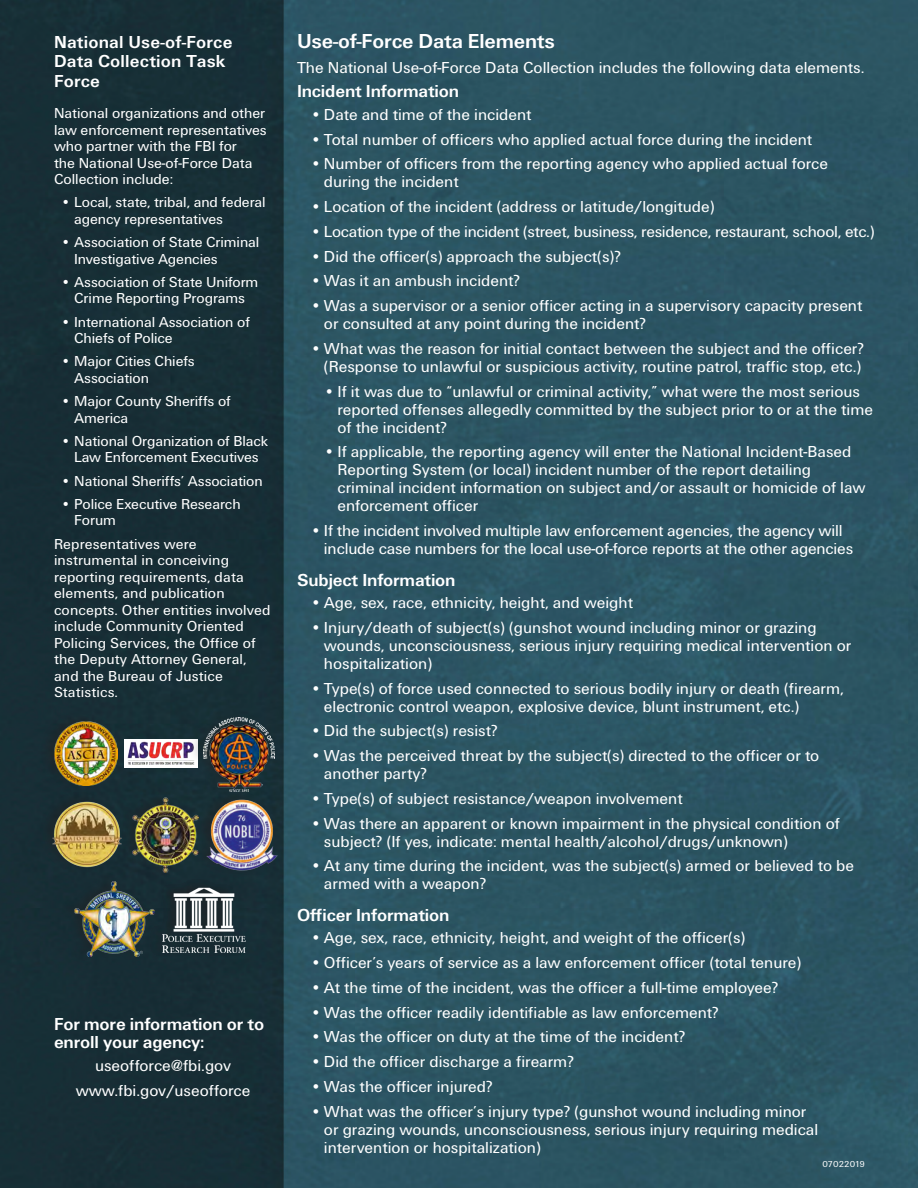
<style>
.page{position:relative;width:918px;height:1188px;background:#fff}
.page>*{position:absolute;margin:0;border:0;box-sizing:border-box;transform-origin:0 0}
.t1{font:700 21px "Unitus T";letter-spacing:-.01em;color:#fff}
.t2{font:700 18px/18px "Unitus T";letter-spacing:-.01em;color:#fff}
.t3{font:700 18px/19.5px "Unitus T";letter-spacing:.01em;color:#fff}
.t4{font:16.5px/18px "Unitus T";color:#fff}
.t5{font:16.5px "Unitus T";letter-spacing:-.02em;color:#fff}
.t6{font:15px/16.5px "Unitus T";letter-spacing:-.005em;color:#fff}
.t7{font:9px "Unitus T";color:#fff}
</style>
<div class="page">
<img style="left:0;top:0;width:918px;height:1188px">
<div style="left:39px;top:792px;width:83px;height:76px;background:#182c34"></div>
<img style="left:52px;top:801px;width:67px;height:67px">
<div style="left:119px;top:790px;width:80px;height:87px;background:#172d34"></div>
<img style="left:132px;top:797px;width:63px;height:75px">
<div style="left:61px;top:872px;width:94px;height:89px;background:#172d34"></div>
<img style="left:75px;top:882px;width:75px;height:74px">
<div style="left:40px;top:712px;width:79px;height:79px;background:#182c34"></div>
<img style="left:54px;top:722px;width:64px;height:63px">
<div style="left:189px;top:708px;width:86px;height:88px;background:#182f36"></div>
<img style="left:203px;top:718px;width:71px;height:72px">
<div style="left:195px;top:790px;width:82px;height:84px;background:#182e35"></div>
<img style="left:206px;top:799px;width:72px;height:71px">
<div style="left:150px;top:879px;width:95px;height:79px;background:#172c33"></div>
<img style="left:163px;top:887px;width:82px;height:65px">
<img style="left:125px;top:739px;width:73px;height:29px">
<h4 class="t3" style="left:54px;top:32px;width:180px">National Use-of-Force<br>Data Collection Task<br>Force</h4>
<p class="t6" style="left:54px;top:105px;width:214px">National organizations and other law enforcement representatives who partner with the FBI for<br>the National Use-of-Force Data<br>Collection include:</p>
<p class="t6" style="left:74px;top:194px;width:193px;text-indent:-14px">• Local, state, tribal, and federal agency representatives</p>
<p class="t6" style="left:74px;top:234px;width:187px;text-indent:-14px">• Association of State Criminal<br>Investigative Agencies</p>
<p class="t6" style="left:61px;top:273px;width:199px;text-align:center">• Association of State Uniform<br>Crime Reporting Programs</p>
<p class="t6" style="left:74px;top:313px;width:177px;text-indent:-14px">• International Association of<br>Chiefs of Police</p>
<p class="t6" style="left:74px;top:353px;width:122px;text-indent:-14px">• Major Cities Chiefs<br>Association</p>
<p class="t6" style="left:74px;top:393px;width:158px;text-indent:-14px">• Major County Sheriffs of<br>America</p>
<p class="t6" style="left:61px;top:432px;width:209px;text-align:center">• National Organization of Black<br>Law Enforcement Executives</p>
<p class="t6" style="left:61px;top:472px;width:203px">• National Sheriffs’ Association</p>
<p class="t6" style="left:74px;top:495px;width:168px;text-indent:-14px">• Police Executive Research<br>Forum</p>
<p class="t6" style="left:54px;top:535px;width:218px">Representatives were instrumental in conceiving reporting requirements, data elements, and publication concepts. Other entities involved include Community Oriented<br>Policing Services, the Offce of the Deputy Attorney General, and the Bureau of Justice<br>Statistics.</p>
<h4 class="t2" style="left:54px;top:1015px;width:212px">For more information or to enroll your agency:</h4>
<p class="t4" style="left:76px;top:1053px;width:176px;line-height:24.8px;text-align:center">useofforce@fbi.gov www.fbi.gov/useofforce</p>
<h3 class="t1" style="left:297px;top:29px;width:259px">Use-of-Force Data Elements</h3>
<p class="t4" style="left:297px;top:58px;width:569px">The National Use-of-Force Data Collection includes the following data elements.</p>
<h4 class="t2" style="left:297px;top:82px;width:164px">Incident Information</h4>
<p class="t4" style="left:310px;top:105px;width:223px">• Date and time of the incident</p>
<p class="t4" style="left:310px;top:130px;width:503px">• Total number of offcers who applied actual force during the incident</p>
<p class="t4" style="left:324px;top:155px;width:506px;text-indent:-13px">• Number of offcers from the reporting agency who applied actual force during the incident</p>
<p class="t4" style="left:310px;top:197px;width:405px">• Location of the incident (address or latitude/longitude)</p>
<p class="t5" style="left:310px;top:222px;width:566px">• Location type of the incident (street, business, residence, restaurant, school, etc.)</p>
<p class="t4" style="left:310px;top:247px;width:312px">• Did the offcer(s) approach the subject(s)?</p>
<p class="t4" style="left:310px;top:272px;width:211px">• Was it an ambush incident?</p>
<p class="t4" style="left:324px;top:296px;width:540px;text-indent:-13px">• Was a supervisor or a senior offcer acting in a supervisory capacity present or consulted at any point during the incident?</p>
<p class="t4" style="left:310px;top:339px;width:555px;text-align:right">• What was the reason for initial contact between the subject and the offcer? (Response to unlawful or suspicious activity, routine patrol, traffc stop, etc.)</p>
<p class="t4" style="left:337px;top:382px;width:537px;text-indent:-13px">• If it was due to “unlawful or criminal activity,” what were the most serious reported offenses allegedly committed by the subject prior to or at the time of the incident?</p>
<p class="t4" style="left:337px;top:443px;width:530px;text-indent:-13px">• If applicable, the reporting agency will enter the National Incident-Based Reporting System (or local) incident number of the report detailing criminal incident information on subject and/or assault or homicide of law enforcement offcer</p>
<p class="t4" style="left:324px;top:521px;width:531px;text-indent:-13px">• If the incident involved multiple law enforcement agencies, the agency will include case numbers for the local use-of-force reports at the other agencies</p>
<h4 class="t2" style="left:297px;top:570px;width:160px">Subject Information</h4>
<p class="t4" style="left:310px;top:593px;width:324px">• Age, sex, race, ethnicity, height, and weight</p>
<p class="t4" style="left:324px;top:618px;width:529px;text-indent:-13px">• Injury/death of subject(s) (gunshot wound including minor or grazing wounds, unconsciousness, serious injury requiring medical intervention or hospitalization)</p>
<p class="t4" style="left:324px;top:679px;width:521px;text-indent:-13px">• Type(s) of force used connected to serious bodily injury or death (frearm, electronic control weapon, explosive device, blunt instrument, etc.)</p>
<p class="t4" style="left:310px;top:722px;width:189px">• Did the subject(s) resist?</p>
<p class="t4" style="left:324px;top:746px;width:497px;text-indent:-13px">• Was the perceived threat by the subject(s) directed to the offcer or to another party?</p>
<p class="t4" style="left:310px;top:789px;width:374px">• Type(s) of subject resistance/weapon involvement</p>
<p class="t4" style="left:324px;top:814px;width:517px;text-indent:-13px">• Was there an apparent or known impairment in the physical condition of subject? (If yes, indicate: mental health/alcohol/drugs/unknown)</p>
<p class="t4" style="left:324px;top:857px;width:532px;text-indent:-13px">• At any time during the incident, was the subject(s) armed or believed to be armed with a weapon?</p>
<h4 class="t2" style="left:297px;top:906px;width:154px">Offcer Information</h4>
<p class="t4" style="left:310px;top:929px;width:436px">• Age, sex, race, ethnicity, height, and weight of the offcer(s)</p>
<p class="t4" style="left:310px;top:953px;width:492px">• Offcer’s years of service as a law enforcement offcer (total tenure)</p>
<p class="t4" style="left:310px;top:978px;width:469px">• At the time of the incident, was the offcer a full-time employee?</p>
<p class="t4" style="left:310px;top:1003px;width:410px">• Was the offcer readily identifable as law enforcement?</p>
<p class="t4" style="left:310px;top:1028px;width:376px">• Was the offcer on duty at the time of the incident?</p>
<p class="t4" style="left:310px;top:1052px;width:265px">• Did the offcer discharge a frearm?</p>
<p class="t4" style="left:310px;top:1077px;width:184px">• Was the offcer injured?</p>
<p class="t4" style="left:324px;top:1102px;width:496px;text-indent:-13px">• What was the offcer’s injury type? (gunshot wound including minor or grazing wounds, unconsciousness, serious injury requiring medical intervention or hospitalization)</p>
<p class="t7" style="left:823px;top:1159px;width:44px">07022019</p>
</div>
